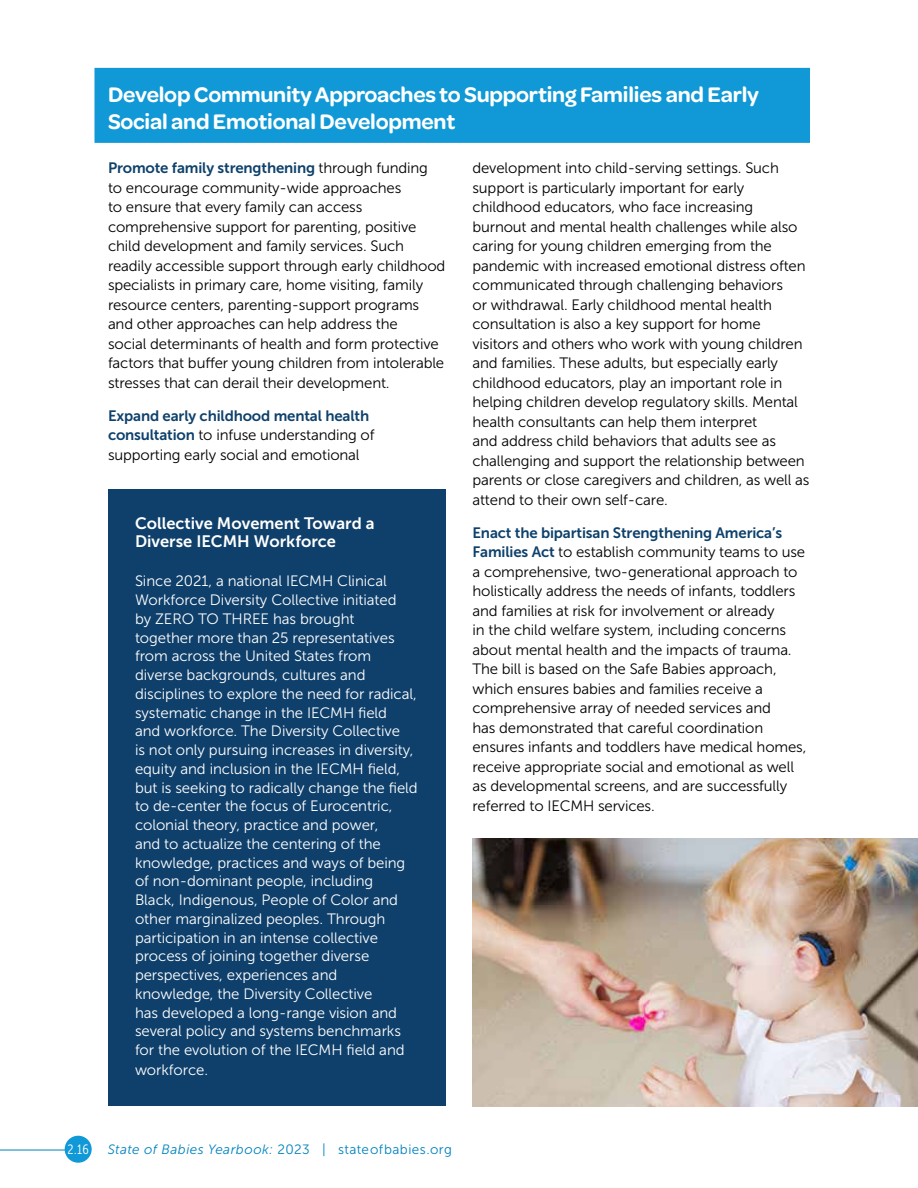
<style>
.page{position:relative;width:918px;height:1188px;background:#fff}
.page>*{position:absolute;margin:0;border:0;box-sizing:border-box;transform-origin:0 0}
.t1{font:600 22.5px/27px "Omnes";letter-spacing:-.01em;color:#fff}
.t2{font:16.5px/18.8px "Museo Sans 700";color:#fff}
.t3{font:15px/19.5px "Museo Sans 300";letter-spacing:-.01em;color:#000}
.t4{font:15px/18.8px "Museo Sans 300";letter-spacing:-.005em;color:#fff}
.t5{font:15px "Museo Sans 700";letter-spacing:-.01em;color:#0e416b}
.t6{font:italic 13.5px "Museo Sans 300";letter-spacing:.03em;color:#0083bf}
.t7{font:13.5px "Museo Sans Cond 300";color:#fff}
.s1{font-family:"Museo Sans 300";color:#000}
.s2{font-family:"Museo Sans 700";color:#0e416b}
.s3{font-style:normal}
</style>
<div class="page">
<hr style="left:0;top:1150px;width:71px;height:1px;background:#0083bf">
<div style="left:65px;top:1136px;width:27px;height:27px;background:#1099d6;border-radius:50%"></div>
<img style="left:472px;top:838px;width:446px;height:269px">
<div style="left:94px;top:68px;width:716px;height:75px;background:#1099d6"></div>
<div style="left:108px;top:489px;width:338px;height:90px;background:#0f406b"></div>
<div style="left:108px;top:548px;width:338px;height:558px;background:#0f406b"></div>
<h1 class="t1" style="left:108px;top:80px;width:653px">Develop Community Approaches to Supporting Families and Early<br>Social and Emotional Development</h1>
<p class="t5" style="left:108px;top:160px;width:321px">Promote family strengthening <span class="s1">through funding</span></p>
<p class="t3" style="left:108px;top:178px;width:339px">to encourage community-wide approaches<br>to ensure that every family can access comprehensive support for parenting, positive child development and family services. Such readily accessible support through early childhood specialists in primary care, home visiting, family resource centers, parenting-support programs and other approaches can help address the<br>social determinants of health and form protective factors that buffer young children from intolerable stresses that can derail their development.</p>
<p class="t5" style="left:108px;top:407px;width:263px">Expand early childhood mental health</p>
<p class="t3" style="left:108px;top:425px;width:268px"><span class="s2">consultation</span> to infuse understanding of supporting early social and emotional</p>
<p class="t3" style="left:472px;top:158px;width:338px">development into child-serving settings. Such support is particularly important for early childhood educators, who face increasing burnout and mental health challenges while also caring for young children emerging from the pandemic with increased emotional distress often communicated through challenging behaviors<br>or withdrawal. Early childhood mental health consultation is also a key support for home visitors and others who work with young children and families. These adults, but especially early childhood educators, play an important role in helping children develop regulatory skills. Mental health consultants can help them interpret<br>and address child behaviors that adults see as challenging and support the relationship between parents or close caregivers and children, as well as attend to their own self-care.</p>
<p class="t5" style="left:472px;top:524px;width:311px">Enact the bipartisan Strengthening America’s</p>
<p class="t3" style="left:472px;top:542px;width:335px"><span class="s2">Families Act</span> to establish community teams to use a comprehensive, two-generational approach to holistically address the needs of infants, toddlers and families at risk for involvement or already<br>in the child welfare system, including concerns about mental health and the impacts of trauma.<br>The bill is based on the Safe Babies approach, which ensures babies and families receive a comprehensive array of needed services and<br>has demonstrated that careful coordination ensures infants and toddlers have medical homes, receive appropriate social and emotional as well as developmental screens, and are successfully referred to IECMH services.</p>
<p class="t2" style="left:135px;top:514px;width:241px">Collective Movement Toward a<br>Diverse IECMH Workforce</p>
<p class="t4" style="left:135px;top:572px;width:284px">Since 2021, a national IECMH Clinical Workforce Diversity Collective initiated<br>by ZERO TO THREE has brought<br>together more than 25 representatives from across the United States from diverse backgrounds, cultures and disciplines to explore the need for radical, systematic change in the IECMH field<br>and workforce. The Diversity Collective<br>is not only pursuing increases in diversity, equity and inclusion in the IECMH field, but is seeking to radically change the field to de-center the focus of Eurocentric, colonial theory, practice and power,<br>and to actualize the centering of the knowledge, practices and ways of being of non-dominant people, including<br>Black, Indigenous, People of Color and other marginalized peoples. Through participation in an intense collective process of joining together diverse perspectives, experiences and knowledge, the Diversity Collective<br>has developed a long-range vision and several policy and systems benchmarks for the evolution of the IECMH field and workforce.</p>
<p class="t7" style="left:68px;top:1142px;width:23px">2.16</p>
<p class="t6" style="left:108px;top:1142px;width:346px">State of Babies Yearbook: <span class="s3">2023 | stateofbabies.org</span></p>
</div>
